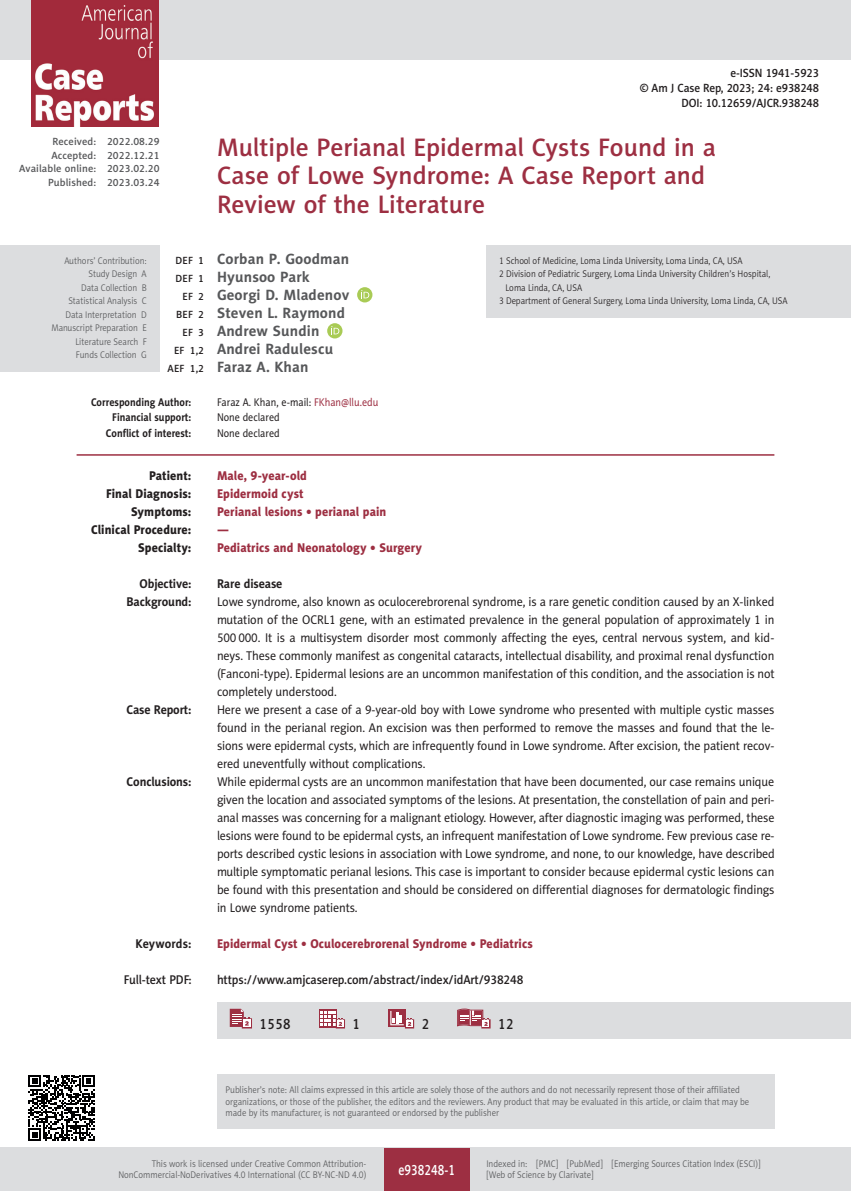
<style>
.page{position:relative;width:851px;height:1191px;background:#fff}
.page>*{position:absolute;margin:0;border:0;box-sizing:border-box;transform-origin:0 0}
.AJCR_Tytul{font:25.5px/28.5px "Naomi Sans EFN Medium";color:#9d2f42}
.AJCR_Autorzy{font:700 15px "Naomi Sans EFN";letter-spacing:.01em;color:#57585a}
.AJCR_e-PAGINA{font:15px "Naomi Sans EFN Medium";color:#fff;scale:.8 1}
.AJCR_dane{font:15px "Naomi Sans EFN Medium";letter-spacing:.03em;color:#231f20;scale:.9 1}
.AJCR_Summary_body{font:12.75px/18px "Naomi Sans EFN";letter-spacing:-.01em;color:#231f20;text-align:justify;scale:.95 1}
.AJCR_keywords{font:12.75px "Naomi Sans EFN Heavy";letter-spacing:.005em;color:#9d2f42;scale:.95 1}
.AJCR_full_text_pdf{font:12.75px "Naomi Sans EFN Medium";letter-spacing:-.01em;color:#231f20;scale:.95 1}
.AJCR_keywords-2{font:12.75px "Naomi Sans EFN Heavy";letter-spacing:.005em;color:#231f20;scale:.95 1}
.AJCR_Summary_body-2{font:700 12.75px "Naomi Sans EFN";letter-spacing:-.01em;color:#231f20;scale:.95 1}
.AJCR_keywords-3{font:700 12.75px "Naomi Sans EFN";letter-spacing:.005em;color:#231f20;scale:.95 1}
.AJCR_full_text_pdf-2{font:12px "Naomi Sans EFN Medium";letter-spacing:-.01em;color:#231f20;scale:.95 1}
.AJCR_Adres{font:700 11.25px "Naomi Sans EFN";color:#231f20;scale:.9 1}
.AJCR_Adres-2{font:11.25px "Naomi Sans EFN";color:#231f20;scale:.9 1}
.t1{font:10.5px "Naomi Sans EFN Medium";letter-spacing:.01em;color:#57585a}
.AJCR_pagina_indeksy{font:9.75px/11.2px "Naomi Sans EFN Light";color:#57585a;scale:.9 1}
.AJCR_Afiliacja{font:9.75px/13.5px "Naomi Sans EFN Light";color:#231f20;scale:.9 1}
.s1{font-family:"Naomi Sans EFN Medium";font-weight:400;font-size:10.5px;color:#231f20}
.s2{color:#9d2f42}
</style>
<div class="page">
<div style="left:217px;top:1002px;width:633px;height:36px;background:#dcdddf"></div>
<svg style="left:230px;top:1008px;width:22px;height:20px"></svg>
<div style="left:319px;top:1009px;width:17px;height:18px;background:#9d2f42"></div>
<svg style="left:320px;top:1010px;width:25px;height:18px"></svg>
<div style="left:388px;top:1009px;width:18px;height:18px;background:#9d2f42"></div>
<svg style="left:390px;top:1011px;width:24px;height:17px"></svg>
<svg style="left:457px;top:1008px;width:33px;height:20px"></svg>
<hr style="left:77px;top:454px;width:697px;height:2px;background:#9d2f42">
<div style="left:357px;top:287px;width:15px;height:15px;background:#a9cb55;border-radius:50%"></div>
<svg style="left:361px;top:290px;width:8px;height:8px"></svg>
<div style="left:327px;top:323px;width:15px;height:15px;background:#a9cb55;border-radius:50%"></div>
<svg style="left:331px;top:326px;width:8px;height:8px"></svg>
<div style="left:0;top:246px;width:159px;height:126px;background:#dcdddf"></div>
<div style="left:486px;top:246px;width:364px;height:72px;background:#dcdddf"></div>
<svg style="left:28px;top:1075px;width:67px;height:66px"></svg>
<div style="left:217px;top:1074px;width:557px;height:54px;background:#dcdddf"></div>
<div style="left:0;top:0;width:850px;height:60px;background:#dcdddf"></div>
<img style="left:32px;top:0;width:127px;height:127px">
<div style="left:0;top:1148px;width:850px;height:43px;background:#dcdddf"></div>
<div style="left:384px;top:1147px;width:85px;height:43px;background:#9d2f42"></div>
<p class="AJCR_full_text_pdf-2" style="left:730px;top:66px;width:95px">e-ISSN 1941-5923</p>
<p class="AJCR_full_text_pdf-2" style="left:639px;top:81px;width:190px">© Am J Case Rep, 2023; 24: e938248</p>
<p class="AJCR_full_text_pdf-2" style="left:681px;top:96px;width:146px">DOI: 10.12659/AJCR.938248</p>
<p class="AJCR_Tytul" style="left:217px;top:133px;width:500px">Multiple Perianal Epidermal Cysts Found in a<br>Case of Lowe Syndrome: A Case Report and<br>Review of the Literature</p>
<p class="AJCR_Autorzy" style="left:176px;top:250px;width:175px"><span class="s1">DEF 1</span> Corban P. Goodman</p>
<p class="AJCR_Autorzy" style="left:176px;top:268px;width:136px"><span class="s1">DEF 1</span> Hyunsoo Park</p>
<p class="AJCR_Autorzy" style="left:182px;top:286px;width:168px"><span class="s1">EF 2</span> Georgi D. Mladenov</p>
<p class="AJCR_Autorzy" style="left:176px;top:304px;width:170px"><span class="s1">BEF 2</span> Steven L. Raymond</p>
<p class="AJCR_Autorzy" style="left:182px;top:322px;width:138px"><span class="s1">EF 3</span> Andrew Sundin</p>
<p class="AJCR_Autorzy" style="left:174px;top:340px;width:161px"><span class="s1">EF 1,2</span> Andrei Radulescu</p>
<p class="AJCR_Autorzy" style="left:167px;top:358px;width:142px"><span class="s1">AEF 1,2</span> Faraz A. Khan</p>
<p class="AJCR_Adres" style="left:91px;top:395px;width:113px">Corresponding Author:</p>
<p class="AJCR_Adres-2" style="left:217px;top:395px;width:181px">Faraz A. Khan, e-mail: <span class="s2">FKhan@llu.edu</span></p>
<p class="AJCR_Adres" style="left:112px;top:411px;width:89px">Financial support:</p>
<p class="AJCR_Adres-2" style="left:217px;top:411px;width:71px">None declared</p>
<p class="AJCR_Adres" style="left:106px;top:427px;width:97px">Conflict of interest:</p>
<p class="AJCR_Adres-2" style="left:217px;top:427px;width:71px">None declared</p>
<p class="AJCR_keywords-2" style="left:149px;top:468px;width:46px">Patient:</p>
<p class="AJCR_keywords" style="left:217px;top:468px;width:96px">Male, 9-year-old</p>
<p class="AJCR_keywords-2" style="left:106px;top:486px;width:91px">Final Diagnosis:</p>
<p class="AJCR_keywords" style="left:217px;top:486px;width:93px">Epidermoid cyst</p>
<p class="AJCR_keywords-2" style="left:131px;top:504px;width:65px">Symptoms:</p>
<p class="AJCR_keywords" style="left:217px;top:504px;width:180px">Perianal lesions • perianal pain</p>
<p class="AJCR_keywords-2" style="left:91px;top:522px;width:107px">Clinical Procedure:</p>
<p class="AJCR_keywords" style="left:217px;top:522px;width:14px">—</p>
<p class="AJCR_keywords-2" style="left:138px;top:540px;width:58px">Specialty:</p>
<p class="AJCR_keywords" style="left:217px;top:540px;width:217px">Pediatrics and Neonatology • Surgery</p>
<p class="AJCR_Summary_body-2" style="left:139px;top:576px;width:56px">Objective:</p>
<p class="AJCR_Summary_body-2" style="left:217px;top:576px;width:70px">Rare disease</p>
<p class="AJCR_Summary_body-2" style="left:126px;top:594px;width:70px">Background:</p>
<p class="AJCR_Summary_body" style="left:217px;top:593px;width:588px">Lowe syndrome, also known as oculocerebrorenal syndrome, is a rare genetic condition caused by an X-linked mutation of the OCRL1 gene, with an estimated prevalence in the general population of approximately 1 in 500 000. It is a multisystem disorder most commonly affecting the eyes, central nervous system, and kid&shy;neys. These commonly manifest as congenital cataracts, intellectual disability, and proximal renal dysfunction (Fanconi-type). Epidermal lesions are an uncommon manifestation of this condition, and the association is not completely understood.</p>
<p class="AJCR_Summary_body-2" style="left:126px;top:702px;width:70px">Case Report:</p>
<p class="AJCR_Summary_body" style="left:217px;top:701px;width:588px">Here we present a case of a 9-year-old boy with Lowe syndrome who presented with multiple cystic masses found in the perianal region. An excision was then performed to remove the masses and found that the le&shy;sions were epidermal cysts, which are infrequently found in Lowe syndrome. After excision, the patient recov&shy;ered uneventfully without complications.</p>
<p class="AJCR_Summary_body-2" style="left:127px;top:774px;width:70px">Conclusions:</p>
<p class="AJCR_Summary_body" style="left:217px;top:773px;width:588px">While epidermal cysts are an uncommon manifestation that have been documented, our case remains unique given the location and associated symptoms of the lesions. At presentation, the constellation of pain and peri&shy;anal masses was concerning for a malignant etiology. However, after diagnostic imaging was performed, these lesions were found to be epidermal cysts, an infrequent manifestation of Lowe syndrome. Few previous case re&shy;ports described cystic lesions in association with Lowe syndrome, and none, to our knowledge, have described multiple symptomatic perianal lesions. This case is important to consider because epidermal cystic lesions can be found with this presentation and should be considered on differential diagnoses for dermatologic findings in Lowe syndrome patients.</p>
<p class="AJCR_keywords-3" style="left:135px;top:936px;width:60px">Keywords:</p>
<p class="AJCR_keywords" style="left:217px;top:936px;width:334px">Epidermal Cyst • Oculocerebrorenal Syndrome • Pediatrics</p>
<p class="AJCR_full_text_pdf" style="left:124px;top:972px;width:73px">Full-text PDF:</p>
<p class="AJCR_full_text_pdf" style="left:217px;top:972px;width:324px">https://www.amjcaserep.com/abstract/index/idArt/938248</p>
<p class="t1" style="left:52px;top:136px;width:109px">Received: 2022.08.29</p>
<p class="t1" style="left:51px;top:149px;width:110px">Accepted: 2022.12.21</p>
<p class="t1" style="left:19px;top:163px;width:142px">Available online: 2023.02.20</p>
<p class="t1" style="left:48px;top:176px;width:113px">Published: 2023.03.24</p>
<p class="AJCR_pagina_indeksy" style="left:64px;top:255px;width:93px">Authors’ Contribution:</p>
<p class="AJCR_pagina_indeksy" style="left:88px;top:268px;width:66px">Study Design A</p>
<p class="AJCR_pagina_indeksy" style="left:81px;top:282px;width:74px">Data Collection B</p>
<p class="AJCR_pagina_indeksy" style="left:68px;top:295px;width:89px">Statistical Analysis C</p>
<p class="AJCR_pagina_indeksy" style="left:65px;top:309px;width:92px">Data Interpretation D</p>
<p class="AJCR_pagina_indeksy" style="left:51px;top:322px;width:107px">Manuscript Preparation E</p>
<p class="AJCR_pagina_indeksy" style="left:75px;top:336px;width:81px">Literature Search F</p>
<p class="AJCR_pagina_indeksy" style="left:76px;top:349px;width:80px">Funds Collection G</p>
<p class="AJCR_Afiliacja" style="left:499px;top:254px;width:272px">1 School of Medicine, Loma Linda University, Loma Linda, CA, USA</p>
<p class="AJCR_Afiliacja" style="left:505px;top:267px;width:296px;text-indent:-6px">2 Division of Pediatric Surgery, Loma Linda University Children’s Hospital,<br>Loma Linda, CA, USA</p>
<p class="AJCR_Afiliacja" style="left:499px;top:294px;width:322px">3 Department of General Surgery, Loma Linda University, Loma Linda, CA, USA</p>
<p class="AJCR_dane" style="left:259px;top:1014px;width:36px">1558</p>
<p class="AJCR_dane" style="left:352px;top:1014px;width:10px">1</p>
<p class="AJCR_dane" style="left:421px;top:1014px;width:10px">2</p>
<p class="AJCR_dane" style="left:498px;top:1014px;width:19px">12</p>
<p class="AJCR_pagina_indeksy" style="left:225px;top:1084px;width:583px">Publisher’s note: All claims expressed in this article are solely those of the authors and do not necessarily represent those of their affiliated organizations, or those of the publisher, the editors and the reviewers. Any product that may be evaluated in this article, or claim that may be made by its manufacturer, is not guaranteed or endorsed by the publisher</p>
<p class="AJCR_pagina_indeksy" style="left:118px;top:1158px;width:277px;text-align:right">This work is licensed under Creative Common Attribution-<br>NonCommercial-NoDerivatives 4.0 International (CC BY-NC-ND 4.0)</p>
<p class="AJCR_e-PAGINA" style="left:398px;top:1160px;width:72px">e938248-1</p>
<p class="AJCR_pagina_indeksy" style="left:486px;top:1158px;width:306px">Indexed in: [PMC] [PubMed] [Emerging Sources Citation Index (ESCI)] [Web of Science by Clarivate]</p>
</div>
